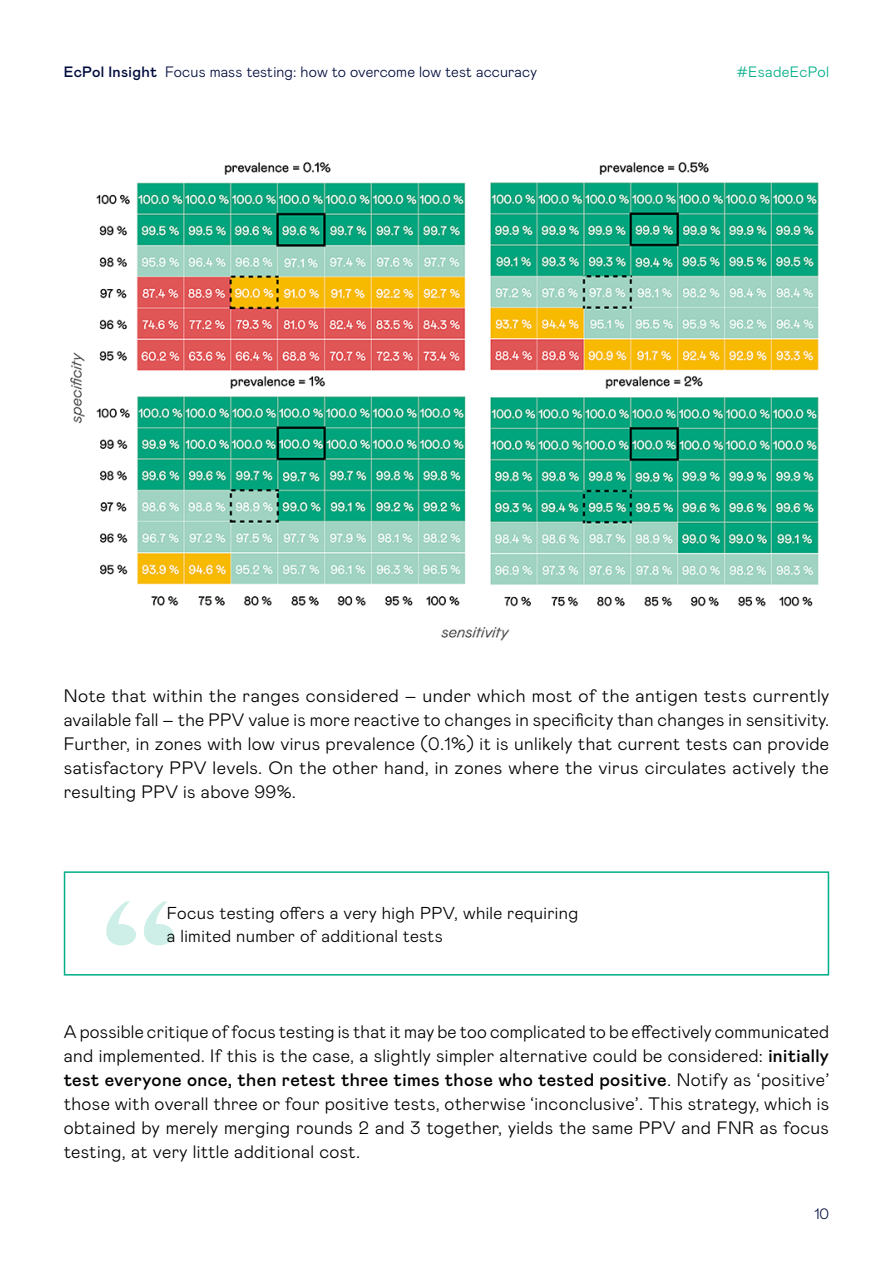
<style>
.page{position:relative;width:893px;height:1263px;background:#fff}
.page>*{position:absolute;margin:0;border:0;box-sizing:border-box;transform-origin:0 0}
.t1{font:300 18px/24px "Mabry Pro";letter-spacing:.02em;color:#000;text-align:justify}
.t2{font:300 17.25px/22.5px "Mabry Pro";letter-spacing:.02em;color:#000}
.t3{font:300 15px "Mabry Pro";letter-spacing:.01em;color:#000b3d}
.t4{font:500 15px "Mabry Pro";letter-spacing:.02em;color:#000b3d}
.t5{font:300 15px "Mabry Pro";letter-spacing:.02em;color:#00ae87}
.s1{font-weight:500}
</style>
<div class="page">
<img style="left:70px;top:161px;width:749px;height:480px">
<svg style="left:106px;top:901px;width:68px;height:44px"></svg>
<div style="left:64px;top:871px;width:765px;height:104px;border:2px solid #00ae87"></div>
<p class="t4" style="left:64px;top:61px;width:95px">EcPol Insight</p>
<p class="t5" style="left:736px;top:61px;width:94px">#EsadeEcPol</p>
<p class="t3" style="left:165px;top:61px;width:373px">Focus mass testing: how to overcome low test accuracy</p>
<p class="t1" style="left:64px;top:683px;width:767px">Note that within the ranges considered – under which most of the antigen tests currently available fall – the PPV value is more reactive to changes in specificity than changes in sensitivity.<br>Further, in zones with low virus prevalence (0.1%) it is unlikely that current tests can provide satisfactory PPV levels. On the other hand, in zones where the virus circulates actively the resulting PPV is above 99%.</p>
<p class="t2" style="left:167px;top:901px;width:413px">Focus testing offers a very high PPV, while requiring a limited number of additional tests</p>
<p class="t1" style="left:64px;top:1019px;width:767px">A possible critique of focus testing is that it may be too complicated to be effectively communicated and implemented. If this is the case, a slightly simpler alternative could be considered: <span class="s1">initially test everyone once, then retest three times those who tested positive</span>. Notify as ‘positive’ those with overall three or four positive tests, otherwise ‘inconclusive’. This strategy, which is obtained by merely merging rounds 2 and 3 together, yields the same PPV and FNR as focus testing, at very little additional cost.</p>
<p class="t3" style="left:814px;top:1203px;width:16px">10</p>
</div>
